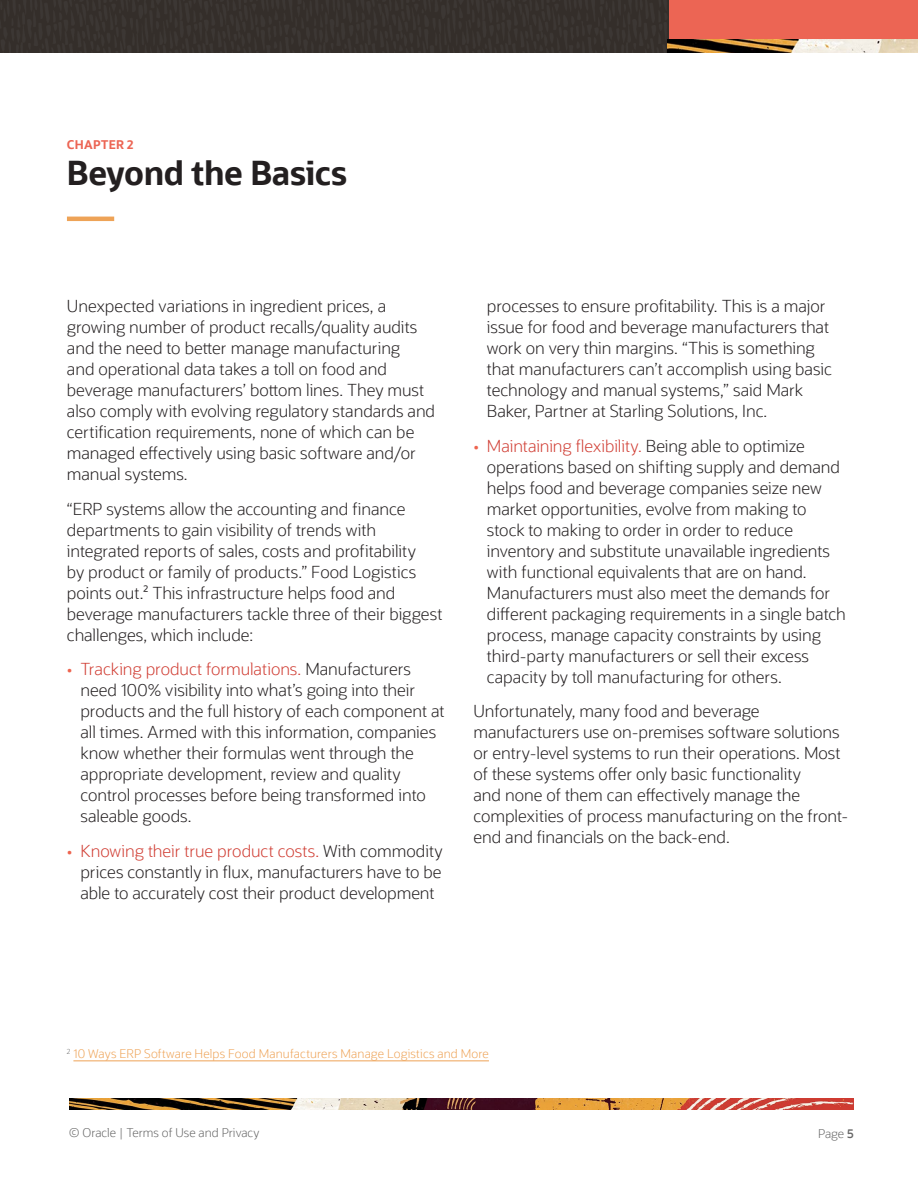
<style>
.page{position:relative;width:918px;height:1188px;background:#fff}
.page>*{position:absolute;margin:0;border:0;box-sizing:border-box;transform-origin:0 0}
.read-time{font:700 33px "Oracle Sans";letter-spacing:-.015em;color:#231f20}
.Main_Body_2016{font:300 16.5px/21px "Oracle Sans";letter-spacing:-.005em;color:#231f20}
.Main_Body_2016-2{font:300 12px "Oracle Sans";letter-spacing:.01em;color:#eea357}
.t1{font:300 12px "Oracle Sans";color:#666}
.read-time-2{font:700 12px "Oracle Sans";letter-spacing:.025em;color:#ec6554}
.s1{color:#ee644f}
.s2{color:#d03d33}
.s3{font-weight:600}
</style>
<div class="page">
<div style="left:669px;top:0;width:249px;height:50px;background:#ec6554"></div>
<img style="left:0;top:0;width:669px;height:52px">
<img style="left:668px;top:39px;width:250px;height:13px">
<img style="left:70px;top:1099px;width:784px;height:10px">
<hr style="left:67px;top:217px;width:47px;height:4px;background:#eea357">
<hr style="left:73px;top:1060px;width:416px;height:1px;background:#eea357">
<p class="read-time-2" style="left:67px;top:137px;width:68px">CHAPTER 2</p>
<p class="read-time" style="left:67px;top:152px;width:282px">Beyond the Basics</p>
<p class="Main_Body_2016" style="left:67px;top:296px;width:370px">Unexpected variations in ingredient prices, a growing number of product recalls/quality audits and the need to better manage manufacturing<br>and operational data takes a toll on food and beverage manufacturers’ bottom lines. They must also comply with evolving regulatory standards and certification requirements, none of which can be managed effectively using basic software and/or manual systems.</p>
<p class="Main_Body_2016" style="left:67px;top:498px;width:377px">“ERP systems allow the accounting and finance departments to gain visibility of trends with integrated reports of sales, costs and profitability<br>by product or family of products.” Food Logistics points out.² This infrastructure helps food and beverage manufacturers tackle three of their biggest challenges, which include:</p>
<p class="Main_Body_2016" style="left:80px;top:659px;width:366px;text-indent:-14px"><span class="s1">•</span> <span class="s2">Tracking product formulations.</span> Manufacturers need 100% visibility into what’s going into their products and the full history of each component at all times. Armed with this information, companies know whether their formulas went through the appropriate development, review and quality control processes before being transformed into saleable goods.</p>
<p class="Main_Body_2016" style="left:80px;top:840px;width:364px;text-align:justify;text-indent:-14px"><span class="s1">•</span> <span class="s2">Knowing their true product costs.</span> With commodity prices constantly in flux, manufacturers have to be able to accurately cost their product development</p>
<p class="Main_Body_2016" style="left:487px;top:296px;width:347px">processes to ensure profitability. This is a major issue for food and beverage manufacturers that work on very thin margins. “This is something that manufacturers can’t accomplish using basic technology and manual systems,” said Mark Baker, Partner at Starling Solutions, Inc.</p>
<p class="Main_Body_2016" style="left:487px;top:435px;width:360px;text-indent:-14px"><span class="s1">•</span> <span class="s2">Maintaining flexibility.</span> Being able to optimize operations based on shifting supply and demand helps food and beverage companies seize new market opportunities, evolve from making to stock to making to order in order to reduce inventory and substitute unavailable ingredients with functional equivalents that are on hand.<br>Manufacturers must also meet the demands for different packaging requirements in a single batch process, manage capacity constraints by using third-party manufacturers or sell their excess capacity by toll manufacturing for others.</p>
<p class="Main_Body_2016" style="left:473px;top:701px;width:376px">Unfortunately, many food and beverage manufacturers use on-premises software solutions or entry-level systems to run their operations. Most of these systems offer only basic functionality<br>and none of them can effectively manage the complexities of process manufacturing on the front&shy;end and financials on the back-end.</p>
<p class="Main_Body_2016-2" style="left:67px;top:1046px;width:424px"><sup>2</sup> 10 Ways ERP Software Helps Food Manufacturers Manage Logistics and More</p>
<p class="t1" style="left:69px;top:1126px;width:192px">© Oracle | Terms of Use and Privacy</p>
<p class="t1" style="left:818px;top:1127px;width:37px">Page <span class="s3">5</span></p>
</div>
